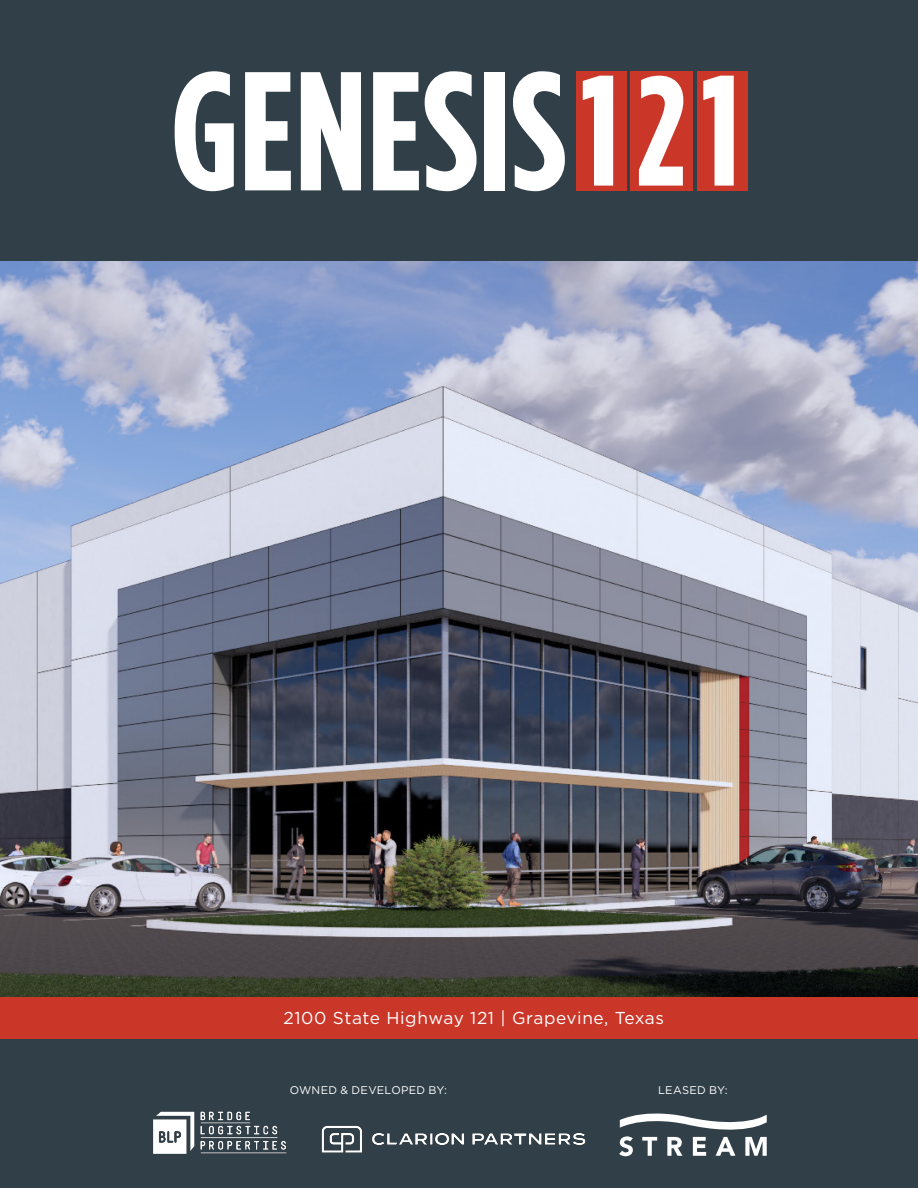
<style>
.page{position:relative;width:918px;height:1188px;background:#fff}
.page>*{position:absolute;margin:0;border:0;box-sizing:border-box;transform-origin:0 0}
.t1{font:700 168.9px "Gotham Condensed";color:#fff}
.t2{font:700 155.85px "Gotham Condensed";color:#fff}
.perex_gold{font:17.25px "Gotham";letter-spacing:.035em;color:#fff}
.t3{font:11.1px "Gotham";letter-spacing:.02em;color:#fff}
</style>
<div class="page">
<div style="left:0;top:1005px;width:918px;height:183px;background:#313f48"></div>
<div style="left:0;top:0;width:918px;height:262px;background:#313f48"></div>
<div style="left:0;top:996px;width:918px;height:42px;background:#ca3628"></div>
<img style="left:0;top:262px;width:918px;height:734px">
<div style="left:576px;top:71px;width:50px;height:120px;background:#ca3628"></div>
<div style="left:630px;top:71px;width:63px;height:120px;background:#ca3628"></div>
<div style="left:697px;top:71px;width:50px;height:120px;background:#ca3628"></div>
<svg style="left:619px;top:1113px;width:148px;height:43px"></svg>
<img style="left:321px;top:1125px;width:264px;height:28px">
<img style="left:153px;top:1111px;width:134px;height:43px">
<p class="t1" style="left:171px;top:36px;width:397px">GENESIS</p>
<p class="t2" style="left:581px;top:43px;width:161px">121</p>
<p class="perex_gold" style="left:284px;top:1007px;width:382px">2100 State Highway 121 | Grapevine, Texas</p>
<p class="t3" style="left:290px;top:1084px;width:159px">OWNED &amp; DEVELOPED BY:</p>
<p class="t3" style="left:658px;top:1084px;width:71px">LEASED BY:</p>
</div>
